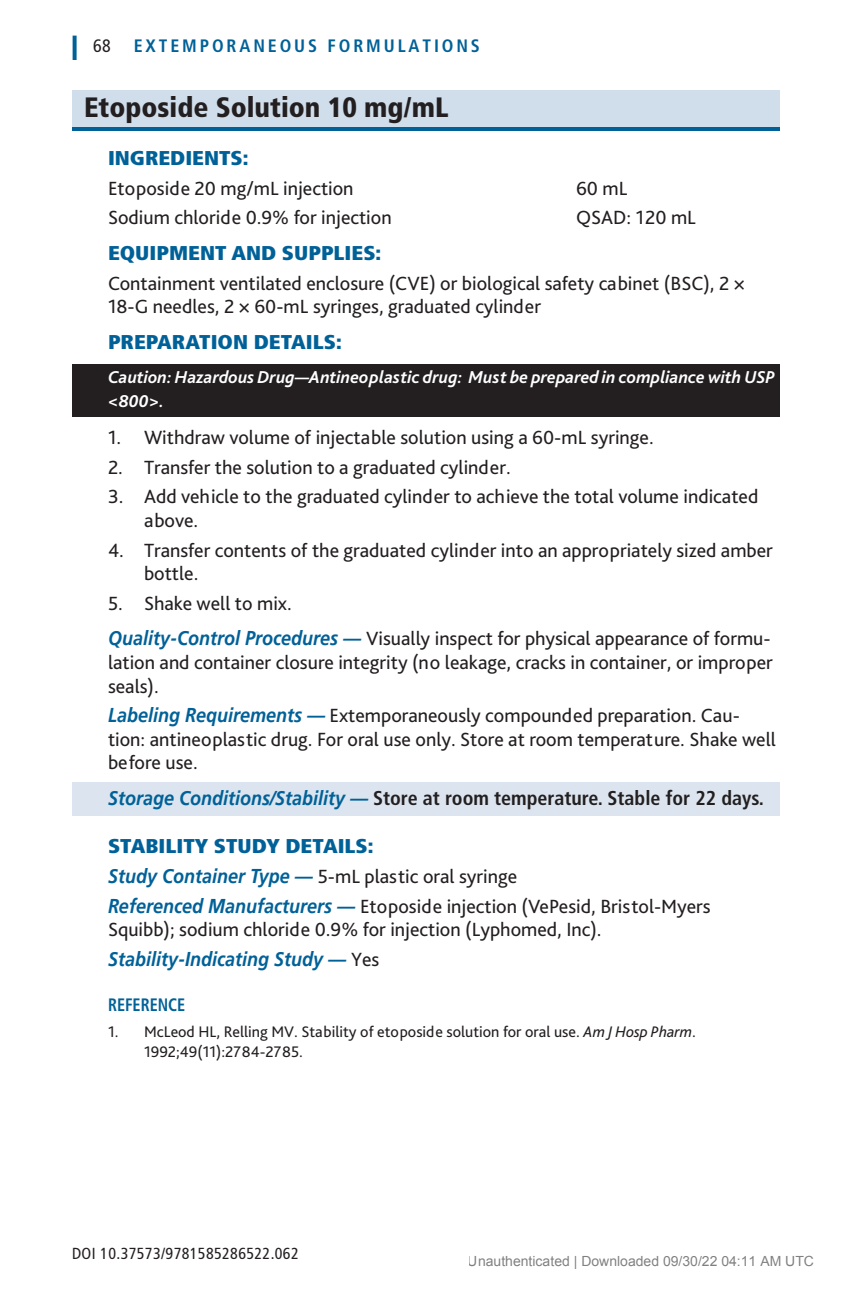
<style>
.page{position:relative;width:864px;height:1296px;background:#fff}
.page>*{position:absolute;margin:0;border:0;box-sizing:border-box;transform-origin:0 0}
.t1{font:900 condensed 28px "Frutiger LT Std";color:#231f20}
.Body--Ingredients{font:20px/23.6px "Bliss Pro";color:#231f20}
.Number{font:20px/23.6px "Bliss Pro";color:#231f20}
.t2{font:900 condensed 20px "Frutiger LT Std";color:#006198;scale:1.1 1}
.Boxed_Lines{font:700 condensed 20px "Frutiger LT Std";color:#231f20}
.Body--Ingredients-2{font:italic 700 20px "Frutiger LT";color:#006198;scale:.9 1}
.Hazardous_Drug{font:italic 700 18px/23.6px "Bliss Pro";color:#fff}
.Reference_Head{font:700 condensed 18px "Frutiger LT Std";letter-spacing:.16em;color:#006198}
.Reference_Head-2{font:700 condensed 18px "Frutiger LT Std";color:#006198;scale:.9 1}
.t3{font:condensed 18px "Frutiger LT Std";color:#231f20}
.References{font:16px/20px "Bliss Pro";color:#231f20}
.DOI{font:condensed 16px "Frutiger LT Std";letter-spacing:.025em;color:#231f20}
.t4{font:14px "Arial";color:rgb(0 0 0/.5)}
.s1{font-family:"Frutiger LT";font-weight:700;font-style:italic;color:#006198}
.s2{font-family:"Frutiger LT";font-style:italic;font-stretch:normal;color:#006198}
.s3{font-family:"Bliss Pro";font-weight:400;font-style:normal;color:#231f20}
.s4{font-style:italic}
</style>
<div class="page">
<svg style="left:73px;top:36px;width:4px;height:24px"></svg>
<div style="left:72px;top:90px;width:708px;height:40px;background:#d0ddea"></div>
<hr style="left:72px;top:127px;width:708px;height:4px;background:#006198">
<div style="left:72px;top:364px;width:708px;height:53px;background:#231f20"></div>
<div style="left:72px;top:782px;width:708px;height:34px;background:#dce5ef"></div>
<p class="t3" style="left:93px;top:35px;width:19px">68</p>
<p class="Reference_Head" style="left:134px;top:35px;width:348px">EXTEMPORANEOUS FORMULATIONS</p>
<h1 class="t1" style="left:84px;top:90px;width:366px">Etoposide Solution 10 mg/mL</h1>
<h2 class="t2" style="left:108px;top:146px;width:129px">INGREDIENTS:</h2>
<p class="Body--Ingredients" style="left:108px;top:176px;width:247px">Etoposide 20 mg/mL injection</p>
<p class="Body--Ingredients" style="left:576px;top:176px;width:53px">60 mL</p>
<p class="Body--Ingredients" style="left:108px;top:205px;width:285px">Sodium chloride 0.9% for injection</p>
<p class="Body--Ingredients" style="left:576px;top:205px;width:121px">QSAD: 120 mL</p>
<h2 class="t2" style="left:108px;top:241px;width:250px">EQUIPMENT AND SUPPLIES:</h2>
<p class="Body--Ingredients" style="left:108px;top:271px;width:639px">Containment ventilated enclosure (CVE) or biological safety cabinet (BSC), 2 ×<br>18-G needles, 2 × 60-mL syringes, graduated cylinder</p>
<h2 class="t2" style="left:108px;top:330px;width:214px">PREPARATION DETAILS:</h2>
<p class="Hazardous_Drug" style="left:108px;top:365px;width:669px">Caution: Hazardous Drug—Antineoplastic drug: Must be prepared in compliance with USP &lt;800&gt;.</p>
<p class="Number" style="left:108px;top:425px;width:547px">1. Withdraw volume of injectable solution using a 60-mL syringe.</p>
<p class="Number" style="left:108px;top:455px;width:404px">2. Transfer the solution to a graduated cylinder.</p>
<p class="Number" style="left:144px;top:484px;width:616px;text-indent:-36px">3. Add vehicle to the graduated cylinder to achieve the total volume indicated above.</p>
<p class="Number" style="left:144px;top:538px;width:630px;text-indent:-36px">4. Transfer contents of the graduated cylinder into an appropriately sized amber bottle.</p>
<p class="Number" style="left:108px;top:591px;width:185px">5. Shake well to mix.</p>
<p class="Body--Ingredients" style="left:108px;top:626px;width:666px;text-align:justify"><span class="s1">Quality-Control Procedures —</span> Visually inspect for physical appearance of formu&shy;lation and container closure integrity (no leakage, cracks in container, or improper seals).</p>
<p class="Body--Ingredients" style="left:108px;top:703px;width:669px"><span class="s1">Labeling Requirements —</span> Extemporaneously compounded preparation. Cau&shy;tion: antineoplastic drug. For oral use only. Store at room temperature. Shake well before use.</p>
<p class="Boxed_Lines" style="left:108px;top:787px;width:657px"><span class="s2">Storage Conditions/Stability —</span> Store at room temperature. Stable for 22 days.</p>
<h2 class="t2" style="left:108px;top:834px;width:243px">STABILITY STUDY DETAILS:</h2>
<p class="Body--Ingredients" style="left:108px;top:864px;width:411px"><span class="s1">Study Container Type —</span> 5-mL plastic oral syringe</p>
<p class="Body--Ingredients" style="left:108px;top:894px;width:604px"><span class="s1">Referenced Manufacturers —</span> Etoposide injection (VePesid, Bristol-Myers<br>Squibb); sodium chloride 0.9% for injection (Lyphomed, Inc).</p>
<p class="Body--Ingredients-2" style="left:108px;top:947px;width:303px">Stability-Indicating Study — <span class="s3">Yes</span></p>
<p class="Reference_Head-2" style="left:108px;top:994px;width:88px">REFERENCE</p>
<p class="References" style="left:144px;top:1022px;width:553px;text-indent:-36px">1. McLeod HL, Relling MV. Stability of etoposide solution for oral use. <span class="s4">Am J Hosp Pharm</span>.<br>1992;49(11):2784-2785.</p>
<p class="DOI" style="left:72px;top:1244px;width:228px">DOI 10.37573/9781585286522.062</p>
<p class="t4" style="left:468px;top:1253px;width:348px">Unauthenticated | Downloaded 09/30/22 04:11 AM UTC</p>
</div>
